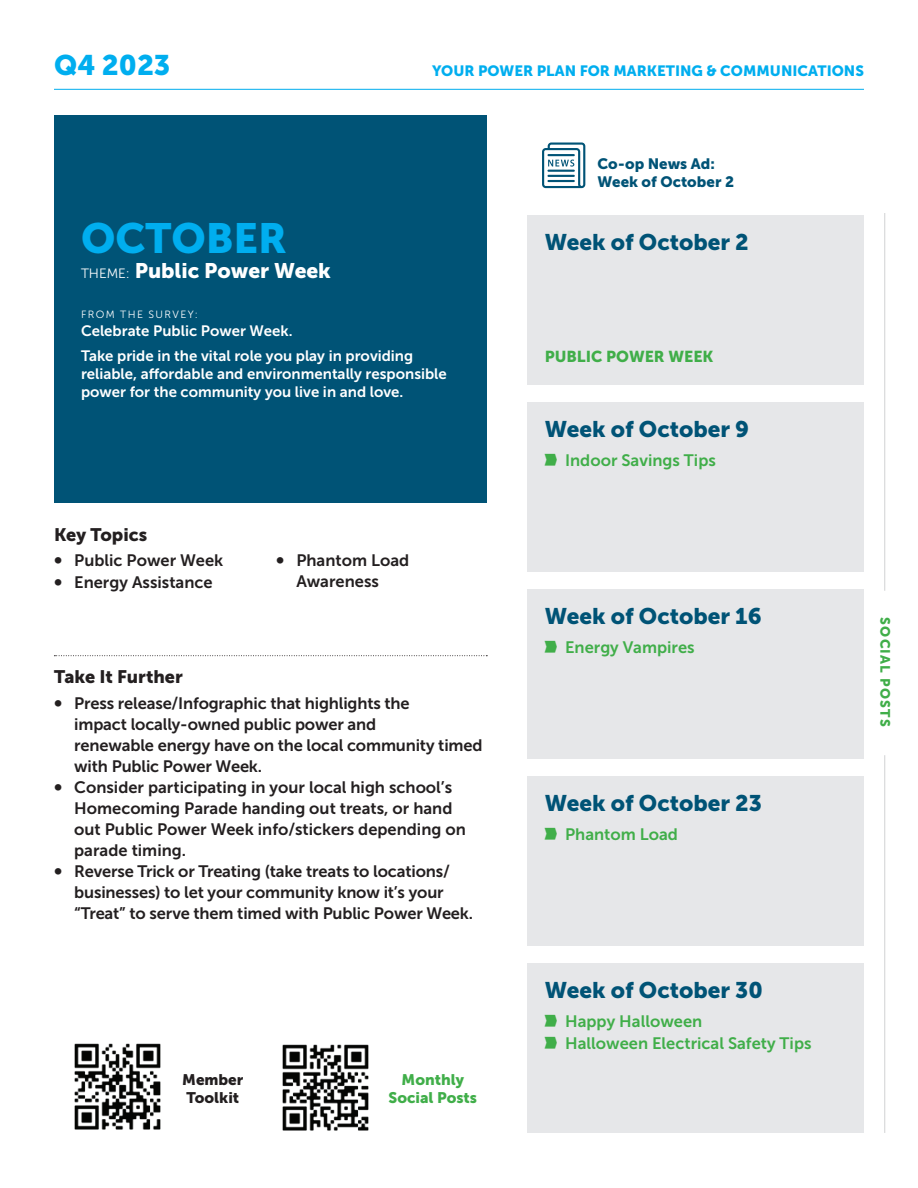
<style>
.page{position:relative;width:918px;height:1188px;background:#fff}
.page>*{position:absolute;margin:0;border:0;box-sizing:border-box;transform-origin:0 0}
.t1{font:42px "Museo Sans 900";color:#00aeef}
.t2{font:28.2px "Museo Sans 900";color:#00aeef}
.t3{font:22.5px "Museo Sans 900";color:#005376}
.t4{font:21px "Museo Sans 900";color:#fff}
.t5{font:18px "Museo Sans 900";color:#231f20}
.t6{font:16.5px/21px "Museo Sans 700";letter-spacing:-.01em;color:#231f20}
.t7{font:16.5px/22px "Museo Sans 700";color:#40ae49}
.t8{font:15.75px "Museo Sans 900";color:#40ae49}
.t9{font:15.3px/18.3px "Museo Sans 900";color:#40ae49;text-align:center}
.t10{font:15.3px/18.3px "Museo Sans 900";color:#231f20}
.t11{font:15px/24.8px "Museo Sans 700";color:#fff}
.t12{font:15px/18px "Museo Sans 900";letter-spacing:.005em;color:#005376}
.t13{font:14.85px "Museo Sans 900";color:#00aeef}
.t14{font:13.5px "Museo Sans 900";letter-spacing:.085em;color:#40ae49}
.t15{font:10.5px "Museo Sans 300";letter-spacing:.13em;color:#fff}
.s1{font-family:"Museo Sans 300";font-size:13.5px}
.s2{font-size:19.5px}
.s3{font-family:"Arrow Matic"}
</style>
<div class="page">
<img style="left:74px;top:1043px;width:87px;height:87px">
<img style="left:282px;top:1044px;width:87px;height:87px">
<div style="left:527px;top:777px;width:337px;height:169px;background:#e6e7e9"></div>
<div style="left:527px;top:964px;width:337px;height:169px;background:#e6e7e9"></div>
<div style="left:527px;top:589px;width:337px;height:170px;background:#e6e7e9"></div>
<div style="left:527px;top:402px;width:337px;height:169px;background:#e6e7e9"></div>
<div style="left:527px;top:215px;width:337px;height:169px;background:#e6e7e9"></div>
<svg style="left:54px;top:655px;width:433px;height:1px"></svg>
<div style="left:54px;top:116px;width:433px;height:387px;background:#005376"></div>
<hr style="left:884px;top:213px;width:1px;height:378px;background:#d1d2d4">
<hr style="left:884px;top:755px;width:1px;height:378px;background:#d1d2d4">
<svg style="left:542px;top:143px;width:43px;height:45px"></svg>
<hr style="left:54px;top:89px;width:810px;height:1px;background:#00aeef">
<h2 class="t2" style="left:54px;top:49px;width:118px">Q4 2023</h2>
<p class="t13" style="left:432px;top:62px;width:433px">YOUR POWER PLAN FOR MARKETING &amp; COMMUNICATIONS</p>
<h1 class="t1" style="left:81px;top:215px;width:208px">OCTOBER</h1>
<p class="t4" style="left:81px;top:259px;width:251px"><span class="s1">THEME:</span> Public Power Week</p>
<p class="t15" style="left:81px;top:309px;width:118px">FROM THE SURVEY:</p>
<p class="t11" style="left:81px;top:318px;width:334px">Celebrate Public Power Week.<br>Take pride in the vital role you play in providing</p>
<p class="t11" style="left:81px;top:365px;width:367px;line-height:18px">reliable, affordable and environmentally responsible power for the community you live in and love.</p>
<p class="t5" style="left:54px;top:524px;width:95px">Key Topics</p>
<p class="t6" style="left:54px;top:550px;width:171px"><span class="s2">•</span> Public Power Week</p>
<p class="t6" style="left:54px;top:572px;width:160px"><span class="s2">•</span> Energy Assistance</p>
<p class="t6" style="left:296px;top:550px;width:114px;text-indent:-20px"><span class="s2">•</span> Phantom Load<br>Awareness</p>
<p class="t5" style="left:54px;top:667px;width:130px">Take It Further</p>
<p class="t6" style="left:74px;top:692px;width:410px;text-indent:-20px"><span class="s2">•</span> Press release/Infographic that highlights the<br>impact locally-owned public power and<br>renewable energy have on the local community timed with Public Power Week.</p>
<p class="t6" style="left:74px;top:776px;width:393px;text-indent:-20px"><span class="s2">•</span> Consider participating in your local high school’s Homecoming Parade handing out treats, or hand out Public Power Week info/stickers depending on parade timing.</p>
<p class="t6" style="left:74px;top:860px;width:400px;text-indent:-20px"><span class="s2">•</span> Reverse Trick or Treating (take treats to locations/ businesses) to let your community know it’s your “Treat” to serve them timed with Public Power Week.</p>
<p class="t10" style="left:182px;top:1070px;width:63px">Member<br>Toolkit</p>
<p class="t9" style="left:389px;top:1070px;width:90px">Monthly<br>Social Posts</p>
<p class="t12" style="left:597px;top:154px;width:138px">Co-op News Ad:<br>Week of October 2</p>
<h3 class="t3" style="left:545px;top:229px;width:205px">Week of October 2</h3>
<p class="t8" style="left:545px;top:348px;width:170px">PUBLIC POWER WEEK</p>
<h3 class="t3" style="left:545px;top:416px;width:206px">Week of October 9</h3>
<p class="t7" style="left:545px;top:449px;width:173px"><span class="s3">¬</span> Indoor Savings Tips</p>
<h3 class="t3" style="left:545px;top:604px;width:218px">Week of October 16</h3>
<p class="t7" style="left:545px;top:636px;width:151px"><span class="s3">¬</span> Energy Vampires</p>
<h3 class="t3" style="left:545px;top:791px;width:219px">Week of October 23</h3>
<p class="t7" style="left:545px;top:823px;width:135px"><span class="s3">¬</span> Phantom Load</p>
<h3 class="t3" style="left:545px;top:978px;width:220px">Week of October 30</h3>
<p class="t7" style="left:545px;top:1010px;width:268px"><span class="s3">¬</span> Happy Halloween<br><span class="s3">¬</span> Halloween Electrical Safety Tips</p>
<p class="t14" style="left:893px;top:617px;width:111px;rotate:90deg">SOCIAL POSTS</p>
</div>
